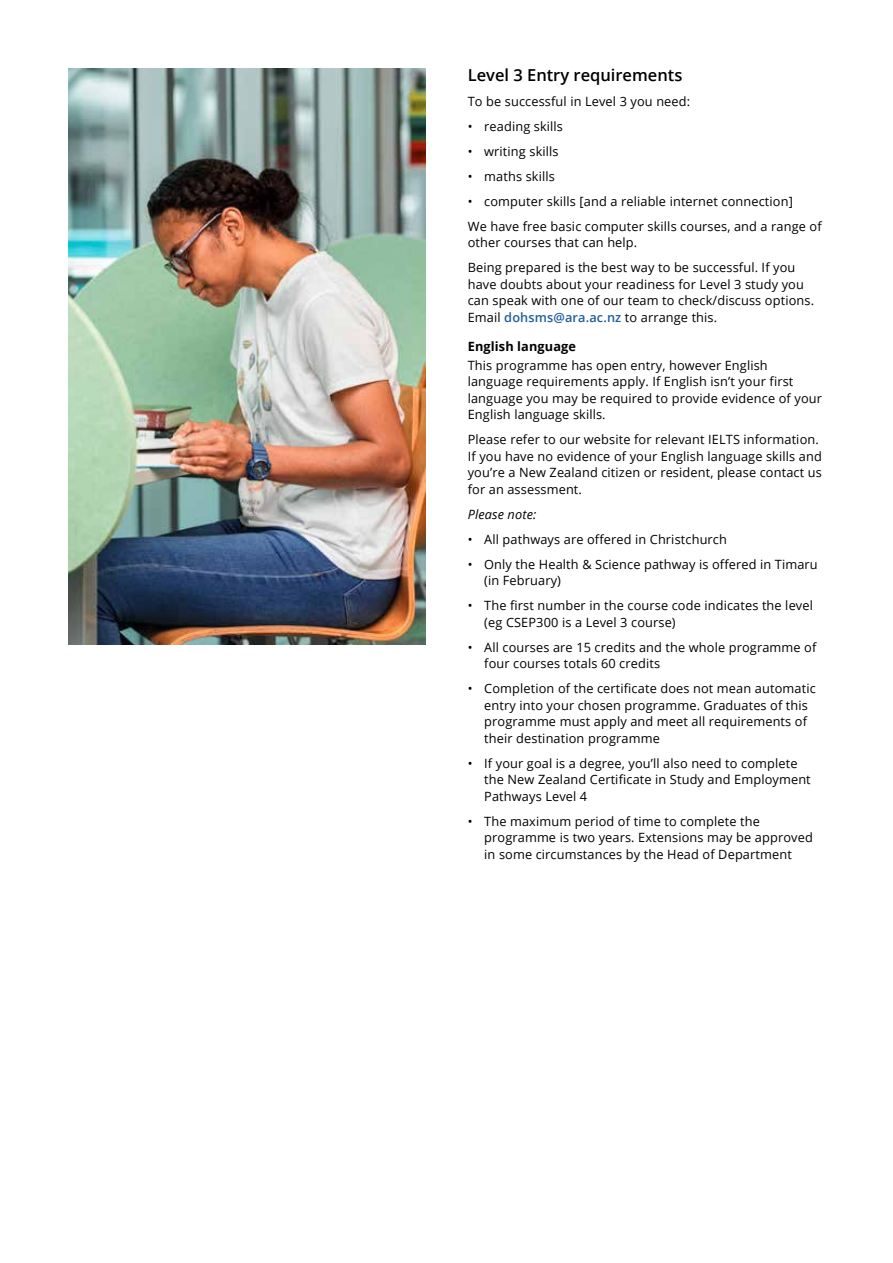
<style>
.page{position:relative;width:893px;height:1263px;background:#fff}
.page>*{position:absolute;margin:0;border:0;box-sizing:border-box;transform-origin:0 0}
.t1{font:600 16.5px "Open Sans";color:#000}
.t2{font:12.75px/16.5px "Open Sans";letter-spacing:.01em;color:#000}
.t3{font:700 12.75px "Open Sans";letter-spacing:.01em;color:#000}
.t4{font:italic 12.75px "Open Sans";letter-spacing:.01em;color:#000}
.s1{font-weight:600;color:#215e9e}
</style>
<div class="page">
<img style="left:68px;top:68px;width:357px;height:577px">
<p class="t1" style="left:468px;top:63px;width:216px">Level 3 Entry requirements</p>
<p class="t2" style="left:468px;top:92px;width:224px">To be successful in Level 3 you need:</p>
<p class="t2" style="left:468px;top:117px;width:97px">• reading skills</p>
<p class="t2" style="left:468px;top:142px;width:92px">• writing skills</p>
<p class="t2" style="left:468px;top:167px;width:89px">• maths skills</p>
<p class="t2" style="left:468px;top:188px;width:355px;line-height:25px">• computer skills [and a reliable internet connection]<br>We have free basic computer skills courses, and a range of</p>
<p class="t2" style="left:468px;top:230px;width:329px;line-height:25px">other courses that can help.<br>Being prepared is the best way to be successful. If you</p>
<p class="t2" style="left:468px;top:275px;width:348px">have doubts about your readiness for Level 3 study you can speak with one of our team to check/discuss options.<br>Email <span class="s1">dohsms@ara.ac.nz</span> to arrange this.</p>
<p class="t3" style="left:468px;top:337px;width:110px">English language</p>
<p class="t2" style="left:468px;top:356px;width:356px">This programme has open entry, however English language requirements apply. If English isn’t your first language you may be required to provide evidence of your English language skills.</p>
<p class="t2" style="left:468px;top:431px;width:356px">Please refer to our website for relevant IELTS information.<br>If you have no evidence of your English language skills and you’re a New Zealand citizen or resident, please contact us for an assessment.</p>
<p class="t4" style="left:468px;top:505px;width:70px">Please note:</p>
<p class="t2" style="left:468px;top:530px;width:261px">• All pathways are offered in Christchurch</p>
<p class="t2" style="left:484px;top:555px;width:335px;text-indent:-16px">• Only the Health &amp; Science pathway is offered in Timaru (in February)</p>
<p class="t2" style="left:484px;top:597px;width:330px;text-indent:-16px">• The first number in the course code indicates the level (eg CSEP300 is a Level 3 course)</p>
<p class="t2" style="left:484px;top:638px;width:334px;text-indent:-16px">• All courses are 15 credits and the whole programme of four courses totals 60 credits</p>
<p class="t2" style="left:484px;top:680px;width:333px;text-indent:-16px">• Completion of the certificate does not mean automatic entry into your chosen programme. Graduates of this programme must apply and meet all requirements of their destination programme</p>
<p class="t2" style="left:484px;top:754px;width:328px;text-indent:-16px">• If your goal is a degree, you’ll also need to complete the New Zealand Certificate in Study and Employment<br>Pathways Level 4</p>
<p class="t2" style="left:484px;top:812px;width:330px;text-indent:-16px">• The maximum period of time to complete the programme is two years. Extensions may be approved in some circumstances by the Head of Department</p>
</div>
